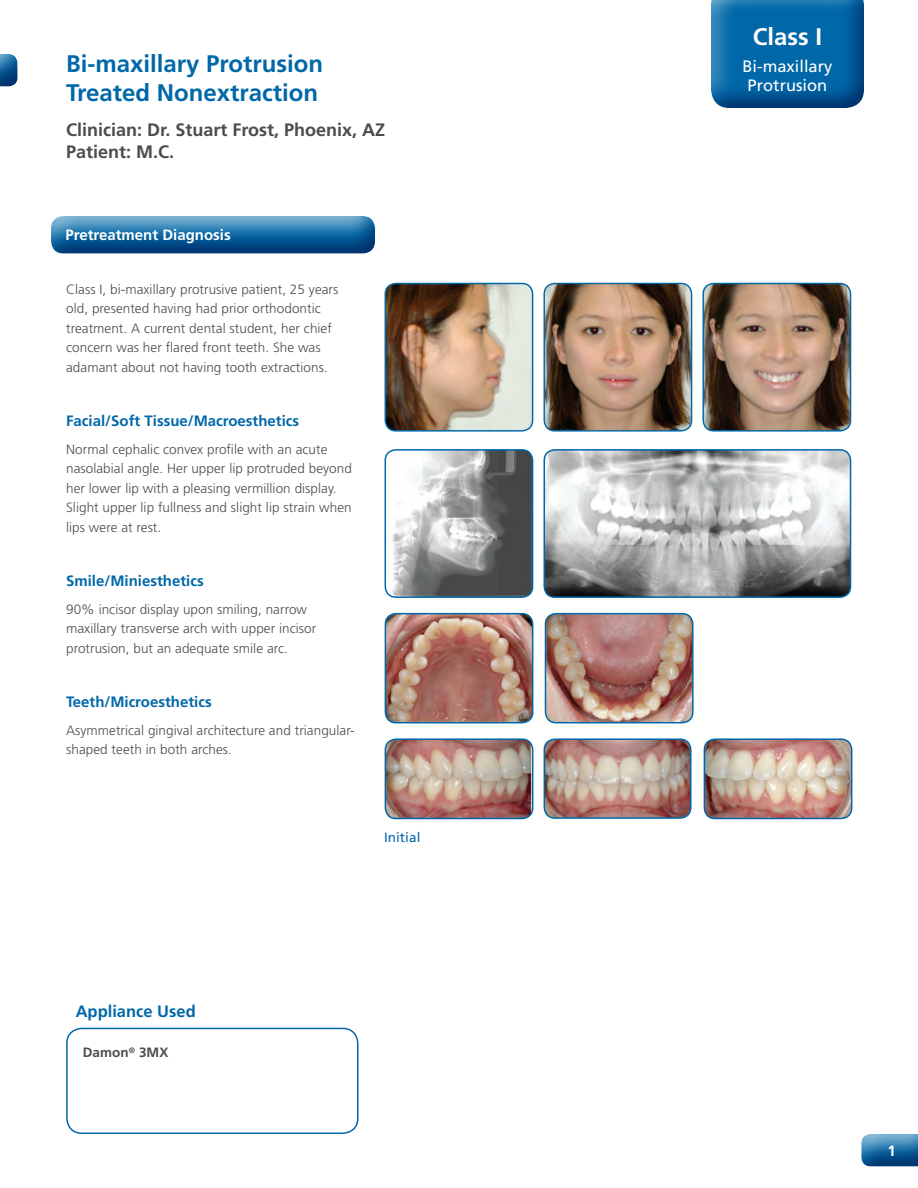
<style>
.page{position:relative;width:918px;height:1188px;background:#fff}
.page>*{position:absolute;margin:0;border:0;box-sizing:border-box;transform-origin:0 0}
.CASE_NAME{font:700 24px/28.8px "Frutiger LT Std";color:#0068a8}
.t1{font:700 24px "Frutiger LT Std";color:#fff}
.dr_patient_info{font:700 18px "Frutiger LT Std";color:#4b4c4d}
.t2{font:16.5px/19.8px "Frutiger LT Std";color:#fff;text-align:center}
.DAMON_3X{font:700 16.5px "Frutiger LT Std";color:#0068a8}
.HEADING_BODY{font:700 15px "Frutiger LT Std";color:#0068a8}
.HEADING_BODY-2{font:700 15px "Frutiger LT Std";color:#fff}
.BODY_COPY{font:300 13.5px/19.5px "Frutiger LT Std";letter-spacing:.005em;color:#4b4c4d}
.BODY_COPY-2{font:700 13.5px "Frutiger LT Std";letter-spacing:.005em;color:#4b4c4d}
.Captions{font:13.5px "Frutiger LT Std";letter-spacing:.005em;color:#0068a8}
</style>
<div class="page">
<div style="left:860px;top:1133px;width:58px;height:36px;background:#00467e;opacity:.75"></div>
<div style="left:0;top:53px;width:18px;height:36px;background:#00467e;opacity:.75"></div>
<div style="left:710px;top:0;width:155px;height:110px;background:#00467e;opacity:.75"></div>
<img style="left:385px;top:283px;width:148px;height:147px">
<div style="left:385px;top:283px;width:148px;height:149px;border:1px solid #0068a8;border-radius:11px"></div>
<img style="left:385px;top:450px;width:148px;height:147px">
<div style="left:385px;top:449px;width:148px;height:149px;border:2px solid #0068a8;border-radius:11px"></div>
<img style="left:704px;top:283px;width:147px;height:147px">
<div style="left:702px;top:283px;width:149px;height:149px;border:1px solid #0068a8;border-radius:11px"></div>
<img style="left:544px;top:283px;width:148px;height:147px">
<div style="left:544px;top:283px;width:148px;height:149px;border:1px solid #0068a8;border-radius:11px"></div>
<img style="left:544px;top:450px;width:307px;height:147px">
<div style="left:544px;top:449px;width:307px;height:149px;border:2px solid #0068a8;border-radius:11px"></div>
<div style="left:50px;top:215px;width:325px;height:40px;background:#00467e;opacity:.75"></div>
<img style="left:545px;top:614px;width:147px;height:109px">
<div style="left:545px;top:613px;width:149px;height:110px;border:2px solid #0068a8;border-radius:11px"></div>
<img style="left:544px;top:740px;width:145px;height:78px">
<div style="left:544px;top:738px;width:148px;height:81px;border:2px solid #0068a8;border-radius:11px"></div>
<img style="left:704px;top:740px;width:148px;height:79px">
<div style="left:704px;top:738px;width:148px;height:81px;border:2px solid #0068a8;border-radius:11px"></div>
<img style="left:385px;top:614px;width:148px;height:109px">
<div style="left:385px;top:613px;width:148px;height:110px;border:2px solid #0068a8;border-radius:11px"></div>
<img style="left:385px;top:740px;width:146px;height:79px">
<div style="left:385px;top:738px;width:148px;height:81px;border:2px solid #0068a8;border-radius:11px"></div>
<div style="left:66px;top:1028px;width:293px;height:106px;border:2px solid #0068a8;border-radius:15px"></div>
<p class="CASE_NAME" style="left:66px;top:49px;width:258px">Bi-maxillary Protrusion<br>Treated Nonextraction</p>
<p class="dr_patient_info" style="left:66px;top:119px;width:321px">Clinician: Dr. Stuart Frost, Phoenix, AZ</p>
<p class="dr_patient_info" style="left:66px;top:141px;width:110px">Patient: M.C.</p>
<p class="HEADING_BODY-2" style="left:65px;top:226px;width:167px">Pretreatment Diagnosis</p>
<p class="BODY_COPY" style="left:66px;top:279px;width:274px">Class I, bi-maxillary protrusive patient, 25 years old, presented having had prior orthodontic treatment. A current dental student, her chief concern was her flared front teeth. She was adamant about not having tooth extractions.</p>
<p class="HEADING_BODY" style="left:66px;top:412px;width:235px">Facial/Soft Tissue/Macroesthetics</p>
<p class="BODY_COPY" style="left:66px;top:439px;width:287px">Normal cephalic convex profile with an acute nasolabial angle. Her upper lip protruded beyond her lower lip with a pleasing vermillion display.<br>Slight upper lip fullness and slight lip strain when lips were at rest.</p>
<p class="HEADING_BODY" style="left:66px;top:572px;width:139px">Smile/Miniesthetics</p>
<p class="BODY_COPY" style="left:66px;top:599px;width:252px">90% incisor display upon smiling, narrow maxillary transverse arch with upper incisor protrusion, but an adequate smile arc.</p>
<p class="HEADING_BODY" style="left:66px;top:693px;width:147px">Teeth/Microesthetics</p>
<p class="BODY_COPY" style="left:66px;top:720px;width:290px">Asymmetrical gingival architecture and triangular&shy;shaped teeth in both arches.</p>
<p class="Captions" style="left:384px;top:829px;width:38px">Initial</p>
<p class="DAMON_3X" style="left:76px;top:1001px;width:122px">Appliance Used</p>
<p class="BODY_COPY-2" style="left:83px;top:1045px;width:87px">Damon<sup>®</sup> 3MX</p>
<p class="t1" style="left:753px;top:23px;width:71px">Class I</p>
<p class="t2" style="left:743px;top:56px;width:91px">Bi-maxillary<br>Protrusion</p>
<p class="HEADING_BODY-2" style="left:887px;top:1142px;width:10px">1</p>
</div>
